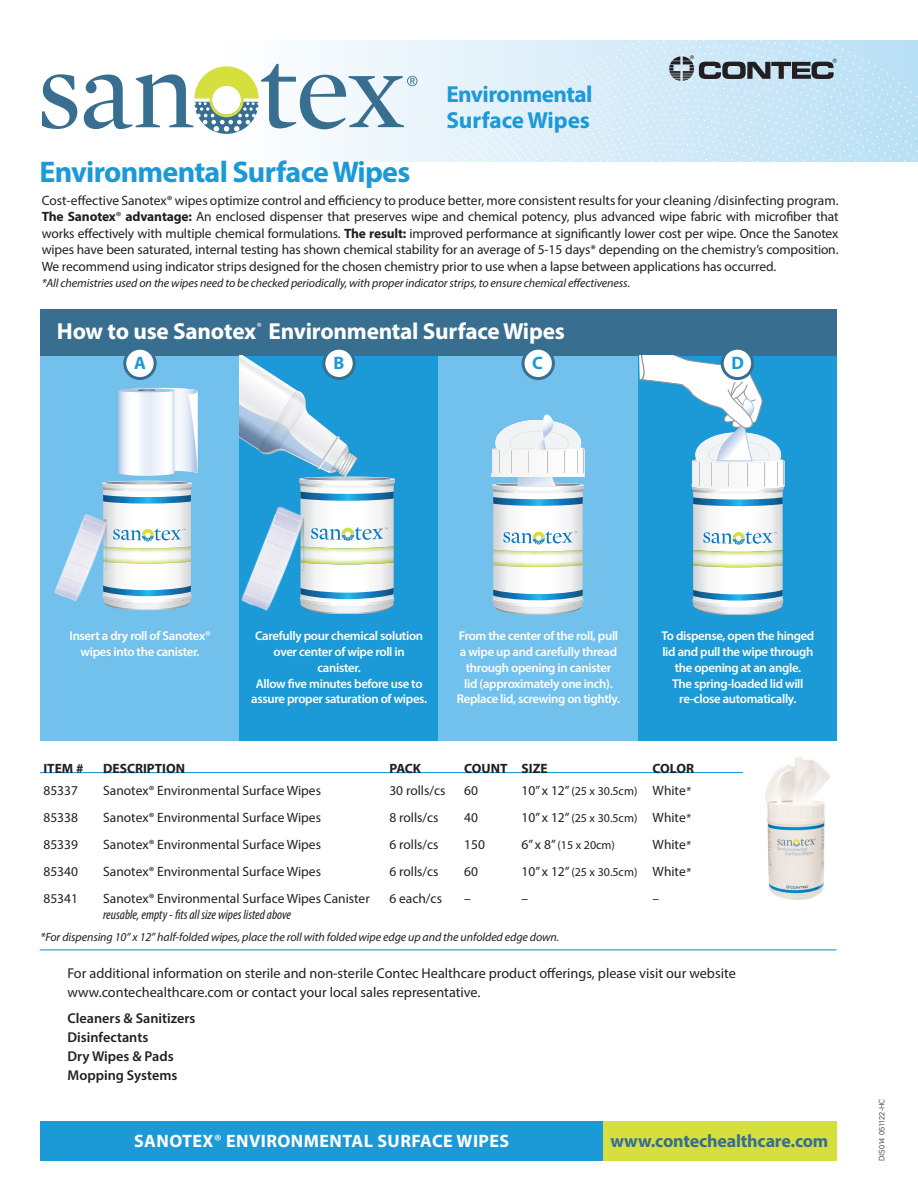
<style>
.page{position:relative;width:918px;height:1188px;background:#fff}
.page>*{position:absolute;margin:0;border:0;box-sizing:border-box;transform-origin:0 0}
.t1{font:700 30px "Myriad Pro";letter-spacing:-.025em;color:#1b9ad7}
.t2{font:700 23.25px "Myriad Pro";letter-spacing:-.01em;color:#fff}
.t3{font:700 23.25px/25.5px "Myriad Pro";letter-spacing:-.025em;color:#1b9ad7}
.t4{font:700 18px "Myriad Pro";letter-spacing:.025em;color:#fff}
.t5{font:700 18px "Myriad Pro";letter-spacing:-.01em;color:#386e8f}
.t6{font:700 18px "Myriad Pro";color:#1b9ad7}
.t7{font:14.25px "Myriad Pro";color:#231f20}
.t8{font:600 14.25px "Myriad Pro";color:#231f20}
.t9{font:13.5px/16.5px "Myriad Pro";color:#231f20;text-align:justify}
.t10{font:italic condensed 13.5px "Myriad Pro";color:#231f20}
.t11{font:700 13.5px "Myriad Pro";color:#231f20}
.t12{font:600 12.75px/15.8px "Myriad Pro";letter-spacing:-.025em;color:#fff;text-align:center}
.Body_copy{font:italic 12px "Myriad Pro";letter-spacing:-.01em;color:#231f20}
.t13{font:12px "Myriad Pro";color:#231f20}
.t14{font:300 7.5px "Univers";color:#231f20}
.s1{font-weight:700}
.s2{font-style:normal}
.s3{font-size:13.5px}
.s4{font-style:italic;font-size:12px}
.s5{font-weight:400}
</style>
<div class="page">
<div style="left:638px;top:356px;width:199px;height:385px;background:#1b9ad7"></div>
<hr style="left:40px;top:949px;width:797px;height:1px;background:#1b9ad7">
<hr style="left:40px;top:772px;width:797px;height:1px;background:#1b9ad7">
<svg style="left:77px;top:40px;width:841px;height:122px"></svg>
<div style="left:239px;top:356px;width:200px;height:385px;background:#1b9ad7"></div>
<div style="left:40px;top:356px;width:199px;height:385px;background:#71c1ec"></div>
<div style="left:439px;top:356px;width:199px;height:385px;background:#71c1ec"></div>
<div style="left:40px;top:309px;width:797px;height:47px;background:#386e8f"></div>
<div style="left:125px;top:348px;width:30px;height:31px;background:#fff;border-radius:50%"></div>
<div style="left:123px;top:347px;width:34px;height:33px;border:3px solid #386e8f;border-radius:50%"></div>
<svg style="left:324px;top:348px;width:30px;height:31px"></svg>
<div style="left:322px;top:347px;width:34px;height:33px;border:3px solid #386e8f;border-radius:50%"></div>
<div style="left:523px;top:348px;width:30px;height:31px;background:#fff;border-radius:50%"></div>
<div style="left:522px;top:347px;width:33px;height:33px;border:3px solid #386e8f;border-radius:50%"></div>
<div style="left:40px;top:1121px;width:797px;height:40px;background:#1b9ad7"></div>
<div style="left:603px;top:1121px;width:234px;height:40px;background:#d5df3e"></div>
<img style="left:744px;top:756px;width:93px;height:144px">
<svg style="left:42px;top:74px;width:35px;height:55px"></svg>
<svg style="left:84px;top:64px;width:333px;height:70px"></svg>
<svg style="left:669px;top:55px;width:168px;height:30px;background:#92a3ae"></svg>
<svg style="left:240px;top:356px;width:155px;height:258px"></svg>
<img style="left:240px;top:493px;width:72px;height:121px">
<svg style="left:639px;top:356px;width:145px;height:259px"></svg>
<div style="left:722px;top:348px;width:31px;height:31px;background:#fff;border-radius:50%"></div>
<div style="left:721px;top:347px;width:33px;height:33px;border:3px solid #386e8f;border-radius:50%"></div>
<svg style="left:102px;top:388px;width:96px;height:222px;background:#cce1ed"></svg>
<img style="left:54px;top:502px;width:60px;height:108px">
<svg style="left:492px;top:414px;width:93px;height:201px;background:#cfe1e9"></svg>
<hr style="left:492px;top:473px;width:93px;height:4px;background:#f8f8f9">
<p class="t1" style="left:40px;top:153px;width:372px">Environmental Surface Wipes</p>
<p class="t3" style="left:446px;top:81px;width:147px">Environmental<br>Surface Wipes</p>
<p class="t9" style="left:42px;top:192px;width:798px">Cost-effective Sanotex® wipes optimize control and efficiency to produce better, more consistent results for your cleaning /disinfecting program.<br><span class="s1">The Sanotex</span>® <span class="s1">advantage:</span> An enclosed dispenser that preserves wipe and chemical potency, plus advanced wipe fabric with microfiber that works effectively with multiple chemical formulations. <span class="s1">The result:</span> improved performance at significantly lower cost per wipe. Once the Sanotex wipes have been saturated, internal testing has shown chemical stability for an average of 5-15 days* depending on the chemistry’s composition.<br>We recommend using indicator strips designed for the chosen chemistry prior to use when a lapse between applications has occurred.</p>
<p class="Body_copy" style="left:42px;top:276px;width:590px">*All chemistries used on the wipes need to be checked periodically, with proper indicator strips, to ensure chemical effectiveness<span class="s2">.</span></p>
<p class="t2" style="left:57px;top:316px;width:510px">How to use Sanotex<sup>®</sup> Environmental Surface Wipes</p>
<p class="t6" style="left:134px;top:352px;width:13px">A</p>
<p class="t6" style="left:334px;top:352px;width:12px">B</p>
<p class="t6" style="left:532px;top:352px;width:12px">C</p>
<p class="t6" style="left:732px;top:352px;width:14px">D</p>
<p class="t12" style="left:70px;top:628px;width:143px">Insert a dry roll of Sanotex®</p>
<p class="t12" style="left:81px;top:644px;width:121px">wipes into the canister.</p>
<p class="t12" style="left:255px;top:628px;width:170px">Carefully pour chemical solution</p>
<p class="t12" style="left:251px;top:644px;width:177px">over center of wipe roll in canister.<br>Allow five minutes before use to assure proper saturation of wipes.</p>
<p class="t12" style="left:459px;top:628px;width:161px">From the center of the roll, pull</p>
<p class="t12" style="left:460px;top:644px;width:159px">a wipe up and carefully thread</p>
<p class="t12" style="left:466px;top:659px;width:147px">through opening in canister</p>
<p class="t12" style="left:464px;top:675px;width:150px">lid (approximately one inch).</p>
<p class="t12" style="left:457px;top:691px;width:165px">Replace lid, screwing on tightly.</p>
<p class="t12" style="left:661px;top:628px;width:154px">To dispense, open the hinged</p>
<p class="t12" style="left:662px;top:644px;width:153px">lid and pull the wipe through</p>
<p class="t12" style="left:672px;top:659px;width:133px">the opening at an angle.<br>The spring-loaded lid will re-close automatically.</p>
<p class="t11" style="left:43px;top:759px;width:42px">ITEM #</p>
<p class="t11" style="left:103px;top:759px;width:83px">DESCRIPTION</p>
<p class="t11" style="left:389px;top:759px;width:33px">PACK</p>
<p class="t11" style="left:464px;top:759px;width:45px">COUNT</p>
<p class="t11" style="left:522px;top:759px;width:28px">SIZE</p>
<p class="t11" style="left:653px;top:759px;width:43px">COLOR</p>
<p class="t9" style="left:43px;top:782px;width:36px">85337</p>
<p class="t9" style="left:103px;top:782px;width:219px">Sanotex® Environmental Surface Wipes</p>
<p class="t9" style="left:389px;top:782px;width:58px">30 rolls/cs</p>
<p class="t9" style="left:464px;top:782px;width:15px">60</p>
<p class="t13" style="left:522px;top:783px;width:117px"><span class="s3">10” x 12”</span> (25 x 30.5cm)</p>
<p class="t9" style="left:653px;top:782px;width:40px">White<span class="s4">*</span></p>
<p class="t9" style="left:43px;top:809px;width:36px">85338</p>
<p class="t9" style="left:103px;top:809px;width:219px">Sanotex® Environmental Surface Wipes</p>
<p class="t9" style="left:389px;top:809px;width:51px">8 rolls/cs</p>
<p class="t9" style="left:464px;top:809px;width:15px">40</p>
<p class="t13" style="left:522px;top:810px;width:117px"><span class="s3">10” x 12”</span> (25 x 30.5cm)</p>
<p class="t9" style="left:653px;top:809px;width:40px">White<span class="s4">*</span></p>
<p class="t9" style="left:43px;top:836px;width:36px">85339</p>
<p class="t9" style="left:103px;top:836px;width:219px">Sanotex® Environmental Surface Wipes</p>
<p class="t9" style="left:389px;top:836px;width:51px">6 rolls/cs</p>
<p class="t9" style="left:464px;top:836px;width:22px">150</p>
<p class="t13" style="left:522px;top:837px;width:95px"><span class="s3">6” x 8”</span> (15 x 20cm)</p>
<p class="t9" style="left:653px;top:836px;width:40px">White<span class="s4">*</span></p>
<p class="t9" style="left:43px;top:863px;width:36px">85340</p>
<p class="t9" style="left:103px;top:863px;width:219px">Sanotex® Environmental Surface Wipes</p>
<p class="t9" style="left:389px;top:863px;width:51px">6 rolls/cs</p>
<p class="t9" style="left:464px;top:863px;width:15px">60</p>
<p class="t13" style="left:522px;top:864px;width:117px"><span class="s3">10” x 12”</span> (25 x 30.5cm)</p>
<p class="t9" style="left:653px;top:863px;width:40px">White<span class="s4">*</span></p>
<p class="t9" style="left:43px;top:890px;width:36px">85341</p>
<p class="t9" style="left:103px;top:890px;width:268px">Sanotex® Environmental Surface Wipes Canister</p>
<p class="t10" style="left:103px;top:907px;width:189px">reusable, empty - fits all size wipes listed above</p>
<p class="t9" style="left:389px;top:890px;width:54px">6 each/cs</p>
<p class="t9" style="left:464px;top:890px;width:8px">–</p>
<p class="t9" style="left:522px;top:890px;width:8px">–</p>
<p class="t9" style="left:653px;top:890px;width:8px">–</p>
<p class="Body_copy" style="left:40px;top:930px;width:520px">*For dispensing 10” x 12” half-folded wipes, place the roll with folded wipe edge up and the unfolded edge down.</p>
<p class="t7" style="left:68px;top:965px;width:670px">For additional information on sterile and non-sterile Contec Healthcare product offerings, please visit our website</p>
<p class="t7" style="left:68px;top:983px;width:415px">www.contechealthcare.com or contact your local sales representative.</p>
<p class="t8" style="left:68px;top:1010px;width:130px">Cleaners &amp; Sanitizers</p>
<p class="t8" style="left:68px;top:1028px;width:82px">Disinfectants</p>
<p class="t8" style="left:68px;top:1047px;width:108px">Dry Wipes &amp; Pads</p>
<p class="t8" style="left:68px;top:1066px;width:111px">Mopping Systems</p>
<p class="t4" style="left:134px;top:1129px;width:377px">SANOTEX<span class="s5">®</span> ENVIRONMENTAL SURFACE WIPES</p>
<p class="t5" style="left:611px;top:1129px;width:219px">www.contechealthcare.com</p>
<p class="t14" style="left:877px;top:1161px;width:64px;rotate:-90deg">DIS014 051122-HC</p>
</div>
